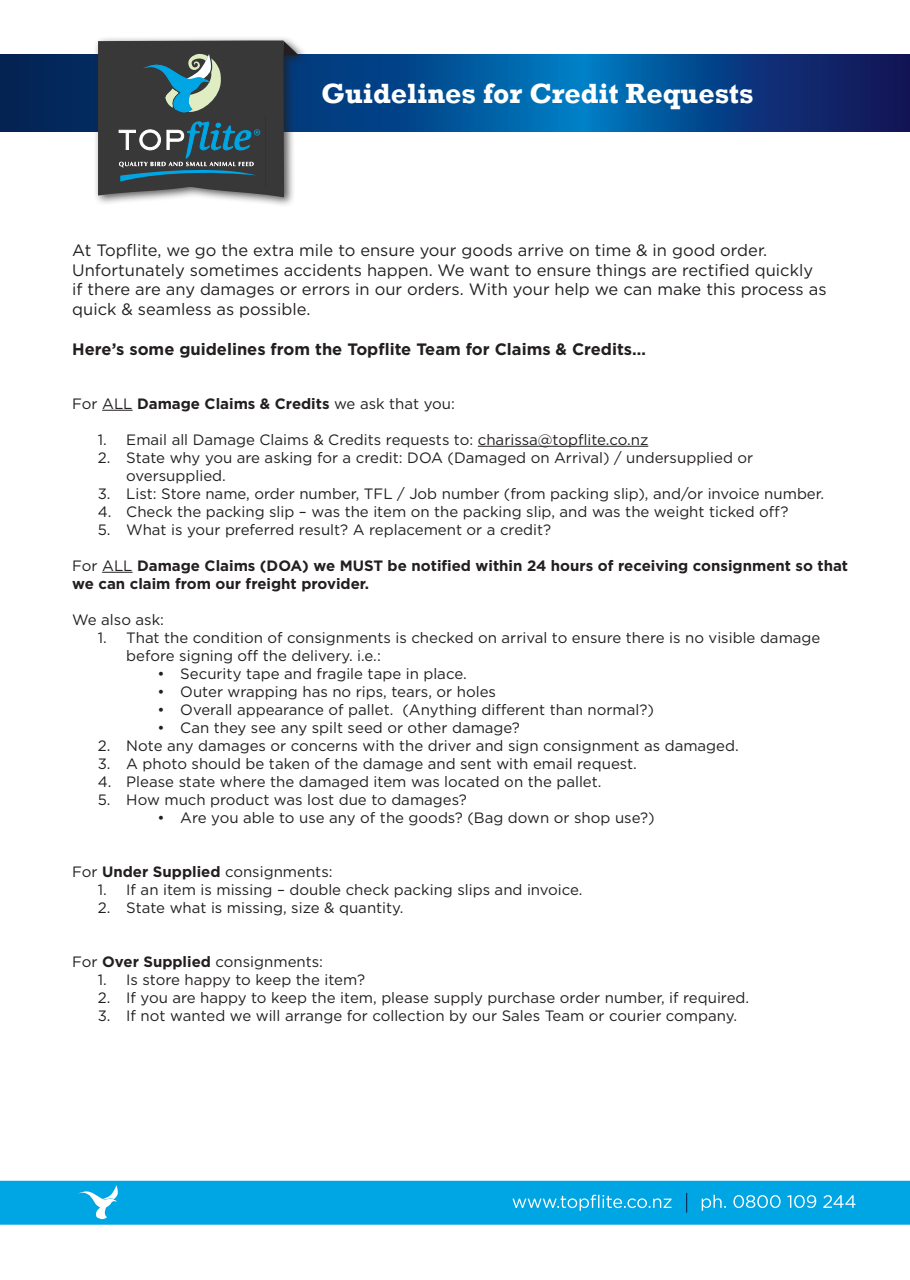
<style>
.page{position:relative;width:910px;height:1280px;background:#fff}
.page>*{position:absolute;margin:0;border:0;box-sizing:border-box;transform-origin:0 0}
.t1{font:700 28.5px "Rockwell";color:#fff}
.t2{font:16.5px/19.8px "Gotham";color:#231f20}
.t3{font:700 16.5px "Gotham";color:#231f20}
.t4{font:15px/18px "Gotham";color:#231f20}
.t5{font:700 15px/18px "Gotham";color:#231f20}
.s1{font-weight:400}
.s2{font-weight:700}
</style>
<div class="page">
<hr style="left:102px;top:410px;width:31px;height:1px;background:#231f20">
<hr style="left:478px;top:446px;width:170px;height:1px;background:#231f20">
<hr style="left:102px;top:572px;width:31px;height:1px;background:#231f20">
<svg style="left:0;top:1181px;width:910px;height:44px;background:#0ba9e4"></svg>
<svg style="left:0;top:55px;width:910px;height:76px;background:#054487"></svg>
<div style="left:93px;top:36px;width:216px;height:172px;background:#231f20;opacity:.75"></div>
<svg style="left:98px;top:41px;width:201px;height:156px;background:#465359"></svg>
<p class="t1" style="left:321px;top:77px;width:434px">Guidelines for Credit Requests</p>
<p class="t2" style="left:72px;top:240px;width:696px">At Topflite, we go the extra mile to ensure your goods arrive on time &amp; in good order.</p>
<p class="t2" style="left:72px;top:259px;width:756px">Unfortunately sometimes accidents happen. We want to ensure things are rectified quickly if there are any damages or errors in our orders. With your help we can make this process as quick &amp; seamless as possible.</p>
<p class="t3" style="left:72px;top:338px;width:575px">Here’s some guidelines from the Topflite Team for Claims &amp; Credits…</p>
<p class="t5" style="left:72px;top:394px;width:384px"><span class="s1">For ALL</span> Damage Claims &amp; Credits <span class="s1">we ask that you:</span></p>
<p class="t4" style="left:98px;top:430px;width:552px">1. Email all Damage Claims &amp; Credits requests to: charissa@topflite.co.nz</p>
<p class="t4" style="left:126px;top:448px;width:628px;text-indent:-28px">2. State why you are asking for a credit: DOA (Damaged on Arrival) / undersupplied or oversupplied.</p>
<p class="t4" style="left:98px;top:484px;width:728px">3. List: Store name, order number, TFL / Job number (from packing slip), and/or invoice number.</p>
<p class="t4" style="left:98px;top:502px;width:692px">4. Check the packing slip – was the item on the packing slip, and was the weight ticked off?</p>
<p class="t4" style="left:98px;top:520px;width:455px">5. What is your preferred result? A replacement or a credit?</p>
<p class="t5" style="left:72px;top:556px;width:777px"><span class="s1">For ALL</span> Damage Claims (DOA) we MUST be notified within 24 hours of receiving consignment so that we can claim from our freight provider.</p>
<p class="t4" style="left:72px;top:610px;width:93px">We also ask:</p>
<p class="t4" style="left:126px;top:628px;width:696px;text-indent:-28px">1. That the condition of consignments is checked on arrival to ensure there is no visible damage before signing off the delivery. i.e.:</p>
<p class="t4" style="left:157px;top:664px;width:311px">• Security tape and fragile tape in place.</p>
<p class="t4" style="left:157px;top:682px;width:340px">• Outer wrapping has no rips, tears, or holes</p>
<p class="t4" style="left:157px;top:700px;width:498px">• Overall appearance of pallet. (Anything different than normal?)</p>
<p class="t4" style="left:157px;top:718px;width:364px">• Can they see any spilt seed or other damage?</p>
<p class="t4" style="left:98px;top:736px;width:642px">2. Note any damages or concerns with the driver and sign consignment as damaged.</p>
<p class="t4" style="left:98px;top:754px;width:541px">3. A photo should be taken of the damage and sent with email request.</p>
<p class="t4" style="left:98px;top:772px;width:505px">4. Please state where the damaged item was located on the pallet.</p>
<p class="t4" style="left:98px;top:790px;width:370px">5. How much product was lost due to damages?</p>
<p class="t4" style="left:157px;top:808px;width:499px">• Are you able to use any of the goods? (Bag down or shop use?)</p>
<p class="t4" style="left:72px;top:862px;width:262px">For <span class="s2">Under Supplied</span> consignments:</p>
<p class="t4" style="left:98px;top:880px;width:486px">1. If an item is missing – double check packing slips and invoice.</p>
<p class="t4" style="left:98px;top:898px;width:307px">2. State what is missing, size &amp; quantity.</p>
<p class="t4" style="left:72px;top:952px;width:252px">For <span class="s2">Over Supplied</span> consignments:</p>
<p class="t4" style="left:98px;top:970px;width:269px">1. Is store happy to keep the item?</p>
<p class="t4" style="left:98px;top:988px;width:653px">2. If you are happy to keep the item, please supply purchase order number, if required.</p>
<p class="t4" style="left:98px;top:1006px;width:641px">3. If not wanted we will arrange for collection by our Sales Team or courier company.</p>
</div>
